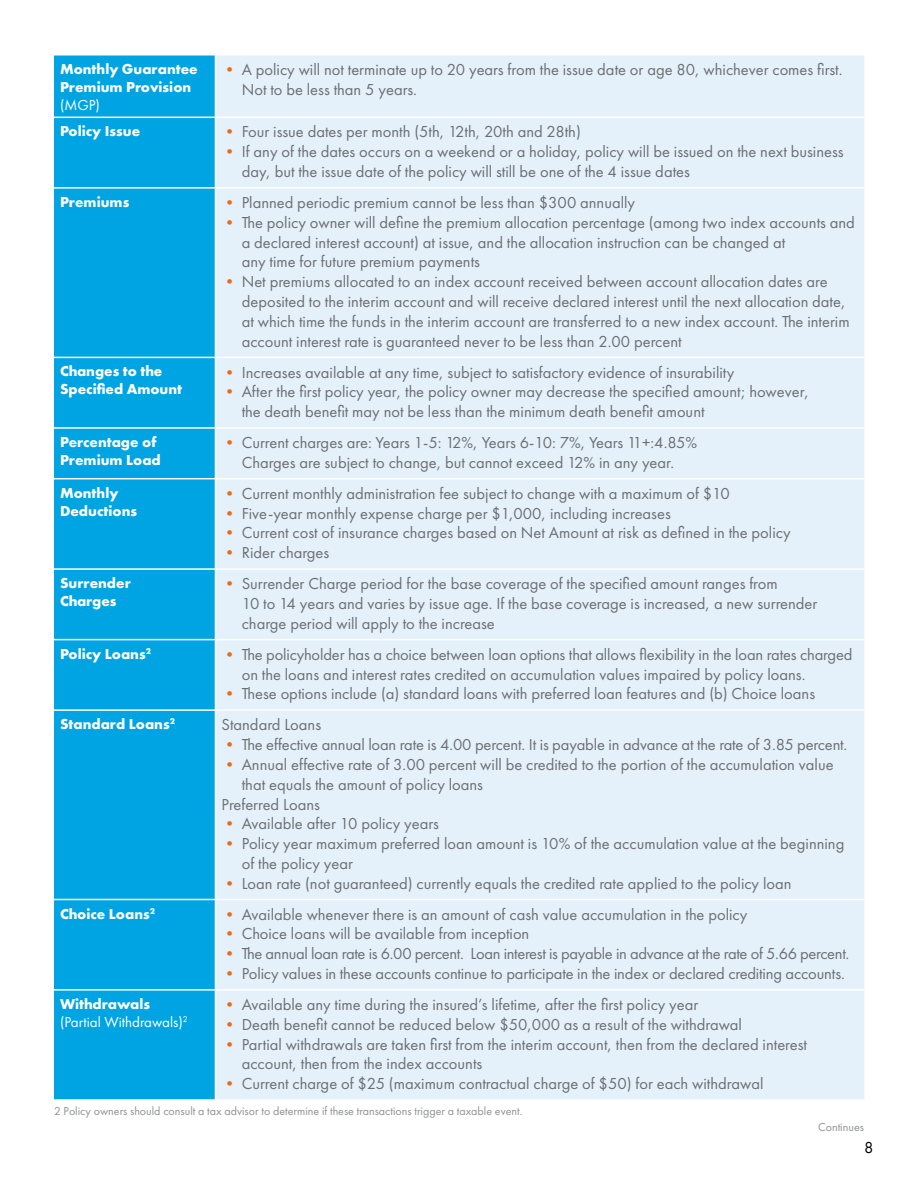
<style>
.page{position:relative;width:918px;height:1188px;background:#fff}
.page>*{position:absolute;margin:0;border:0;box-sizing:border-box;transform-origin:0 0}
.t1{font:16.5px/19.8px "Futura PT";color:#6d6e71}
.t2{font:16.5px "Futura PT";letter-spacing:-.02em;color:#6d6e71}
.t3{font:16.5px "Futura PT";color:#000}
.t4{font:700 15px/18px "Futura PT";color:#fff}
.t5{font:15px/18px "Futura PT";color:#fff}
.t6{font:12px "Futura PT";color:#8f9194}
.s1{color:#e36f1e}
.s2{font-weight:700}
</style>
<div class="page">
<div style="left:54px;top:56px;width:161px;height:1043px;background:#00a4e3"></div>
<div style="left:216px;top:56px;width:648px;height:1043px;background:#e4f1fb"></div>
<hr style="left:54px;top:117px;width:161px;height:1px;background:#fff">
<hr style="left:215px;top:117px;width:649px;height:1px;background:#fff">
<hr style="left:54px;top:187px;width:161px;height:2px;background:#fff">
<hr style="left:215px;top:187px;width:649px;height:2px;background:#fff">
<hr style="left:54px;top:357px;width:161px;height:1px;background:#fff">
<hr style="left:215px;top:357px;width:649px;height:1px;background:#fff">
<hr style="left:54px;top:427px;width:161px;height:2px;background:#fff">
<hr style="left:215px;top:427px;width:649px;height:2px;background:#fff">
<hr style="left:54px;top:478px;width:161px;height:1px;background:#fff">
<hr style="left:215px;top:478px;width:649px;height:1px;background:#fff">
<hr style="left:54px;top:568px;width:161px;height:2px;background:#fff">
<hr style="left:215px;top:568px;width:649px;height:2px;background:#fff">
<hr style="left:54px;top:639px;width:161px;height:1px;background:#fff">
<hr style="left:215px;top:639px;width:649px;height:1px;background:#fff">
<hr style="left:54px;top:709px;width:161px;height:2px;background:#fff">
<hr style="left:215px;top:709px;width:649px;height:2px;background:#fff">
<hr style="left:54px;top:899px;width:161px;height:1px;background:#fff">
<hr style="left:215px;top:899px;width:649px;height:1px;background:#fff">
<hr style="left:54px;top:989px;width:161px;height:2px;background:#fff">
<hr style="left:215px;top:989px;width:649px;height:2px;background:#fff">
<p class="t4" style="left:60px;top:59px;width:139px">Monthly Guarantee<br>Premium Provision</p>
<p class="t5" style="left:60px;top:96px;width:41px">(MGP)</p>
<p class="t1" style="left:242px;top:59px;width:602px;text-indent:-20px"><span class="s1">•</span> A policy will not terminate up to 20 years from the issue date or age 80, whichever comes first.<br>Not to be less than 5 years.</p>
<p class="t4" style="left:60px;top:122px;width:82px">Policy Issue</p>
<p class="t1" style="left:221px;top:122px;width:361px"><span class="s1">•</span> Four issue dates per month (5th, 12th, 20th and 28th)</p>
<p class="t1" style="left:242px;top:142px;width:604px;text-indent:-20px"><span class="s1">•</span> If any of the dates occurs on a weekend or a holiday, policy will be issued on the next business day, but the issue date of the policy will still be one of the 4 issue dates</p>
<p class="t4" style="left:60px;top:192px;width:71px">Premiums</p>
<p class="t1" style="left:221px;top:193px;width:415px"><span class="s1">•</span> Planned periodic premium cannot be less than $300 annually</p>
<p class="t1" style="left:242px;top:212px;width:615px;text-indent:-20px"><span class="s1">•</span> The policy owner will define the premium allocation percentage (among two index accounts and a declared interest account) at issue, and the allocation instruction can be changed at<br>any time for future premium payments</p>
<p class="t1" style="left:242px;top:272px;width:609px;text-indent:-20px"><span class="s1">•</span> Net premiums allocated to an index account received between account allocation dates are deposited to the interim account and will receive declared interest until the next allocation date, at which time the funds in the interim account are transferred to a new index account. The interim account interest rate is guaranteed never to be less than 2.00 percent</p>
<p class="t4" style="left:60px;top:362px;width:124px">Changes to the<br>Specified Amount</p>
<p class="t1" style="left:221px;top:362px;width:515px"><span class="s1">•</span> Increases available at any time, subject to satisfactory evidence of insurability</p>
<p class="t1" style="left:242px;top:382px;width:569px;text-indent:-20px"><span class="s1">•</span> After the first policy year, the policy owner may decrease the specified amount; however, the death benefit may not be less than the minimum death benefit amount</p>
<p class="t4" style="left:60px;top:433px;width:102px">Percentage of<br>Premium Load</p>
<p class="t1" style="left:221px;top:433px;width:477px;text-align:center"><span class="s1">•</span> Current charges are: Years 1-5: 12%, Years 6-10: 7%, Years 11+:4.85%<br>Charges are subject to change, but cannot exceed 12% in any year.</p>
<p class="t4" style="left:60px;top:483px;width:79px">Monthly<br>Deductions</p>
<p class="t1" style="left:221px;top:483px;width:510px"><span class="s1">•</span> Current monthly administration fee subject to change with a maximum of $10</p>
<p class="t1" style="left:221px;top:503px;width:451px"><span class="s1">•</span> Five-year monthly expense charge per $1,000, including increases</p>
<p class="t1" style="left:221px;top:523px;width:571px"><span class="s1">•</span> Current cost of insurance charges based on Net Amount at risk as defined in the policy</p>
<p class="t1" style="left:221px;top:543px;width:109px"><span class="s1">•</span> Rider charges</p>
<p class="t4" style="left:60px;top:574px;width:72px">Surrender<br>Charges</p>
<p class="t1" style="left:242px;top:574px;width:577px;text-indent:-20px"><span class="s1">•</span> Surrender Charge period for the base coverage of the specified amount ranges from<br>10 to 14 years and varies by issue age. If the base coverage is increased, a new surrender charge period will apply to the increase</p>
<p class="t4" style="left:60px;top:644px;width:92px">Policy Loans<sup>2</sup></p>
<p class="t1" style="left:242px;top:644px;width:612px;text-indent:-20px"><span class="s1">•</span> The policyholder has a choice between loan options that allows flexibility in the loan rates charged on the loans and interest rates credited on accumulation values impaired by policy loans.</p>
<p class="t1" style="left:221px;top:684px;width:595px"><span class="s1">•</span> These options include (a) standard loans with preferred loan features and (b) Choice loans</p>
<p class="t4" style="left:60px;top:715px;width:116px">Standard Loans<sup>2</sup></p>
<p class="t1" style="left:221px;top:715px;width:101px">Standard Loans</p>
<p class="t1" style="left:221px;top:735px;width:627px"><span class="s1">•</span> The effective annual loan rate is 4.00 percent. It is payable in advance at the rate of 3.85 percent.</p>
<p class="t1" style="left:221px;top:754px;width:614px"><span class="s1">•</span> Annual effective rate of 3.00 percent will be credited to the portion of the accumulation value</p>
<p class="t1" style="left:242px;top:774px;width:243px">that equals the amount of policy loans</p>
<p class="t1" style="left:221px;top:794px;width:100px">Preferred Loans</p>
<p class="t1" style="left:221px;top:814px;width:219px"><span class="s1">•</span> Available after 10 policy years</p>
<p class="t1" style="left:242px;top:834px;width:604px;text-indent:-20px"><span class="s1">•</span> Policy year maximum preferred loan amount is 10% of the accumulation value at the beginning of the policy year</p>
<p class="t1" style="left:221px;top:873px;width:572px"><span class="s1">•</span> Loan rate (not guaranteed) currently equals the credited rate applied to the policy loan</p>
<p class="t4" style="left:60px;top:904px;width:97px">Choice Loans<sup>2</sup></p>
<p class="t1" style="left:221px;top:904px;width:527px"><span class="s1">•</span> Available whenever there is an amount of cash value accumulation in the policy</p>
<p class="t1" style="left:221px;top:924px;width:309px"><span class="s1">•</span> Choice loans will be available from inception</p>
<p class="t2" style="left:221px;top:944px;width:629px"><span class="s1">•</span> The annual loan rate is 6.00 percent. Loan interest is payable in advance at the rate of 5.66 percent.</p>
<p class="t1" style="left:221px;top:964px;width:625px"><span class="s1">•</span> Policy values in these accounts continue to participate in the index or declared crediting accounts.</p>
<p class="t5" style="left:60px;top:995px;width:129px"><span class="s2">Withdrawals </span>(Partial Withdrawals)<sup>2</sup></p>
<p class="t1" style="left:221px;top:995px;width:478px"><span class="s1">•</span> Available any time during the insured’s lifetime, after the first policy year</p>
<p class="t1" style="left:221px;top:1014px;width:522px"><span class="s1">•</span> Death benefit cannot be reduced below $50,000 as a result of the withdrawal</p>
<p class="t1" style="left:242px;top:1034px;width:567px;text-indent:-20px"><span class="s1">•</span> Partial withdrawals are taken first from the interim account, then from the declared interest account, then from the index accounts</p>
<p class="t1" style="left:221px;top:1074px;width:543px"><span class="s1">•</span> Current charge of $25 (maximum contractual charge of $50) for each withdrawal</p>
<p class="t6" style="left:54px;top:1104px;width:470px">2 Policy owners should consult a tax advisor to determine if these transactions trigger a taxable event.</p>
<p class="t6" style="left:818px;top:1120px;width:47px">Continues</p>
<p class="t3" style="left:864px;top:1138px;width:11px">8</p>
</div>
